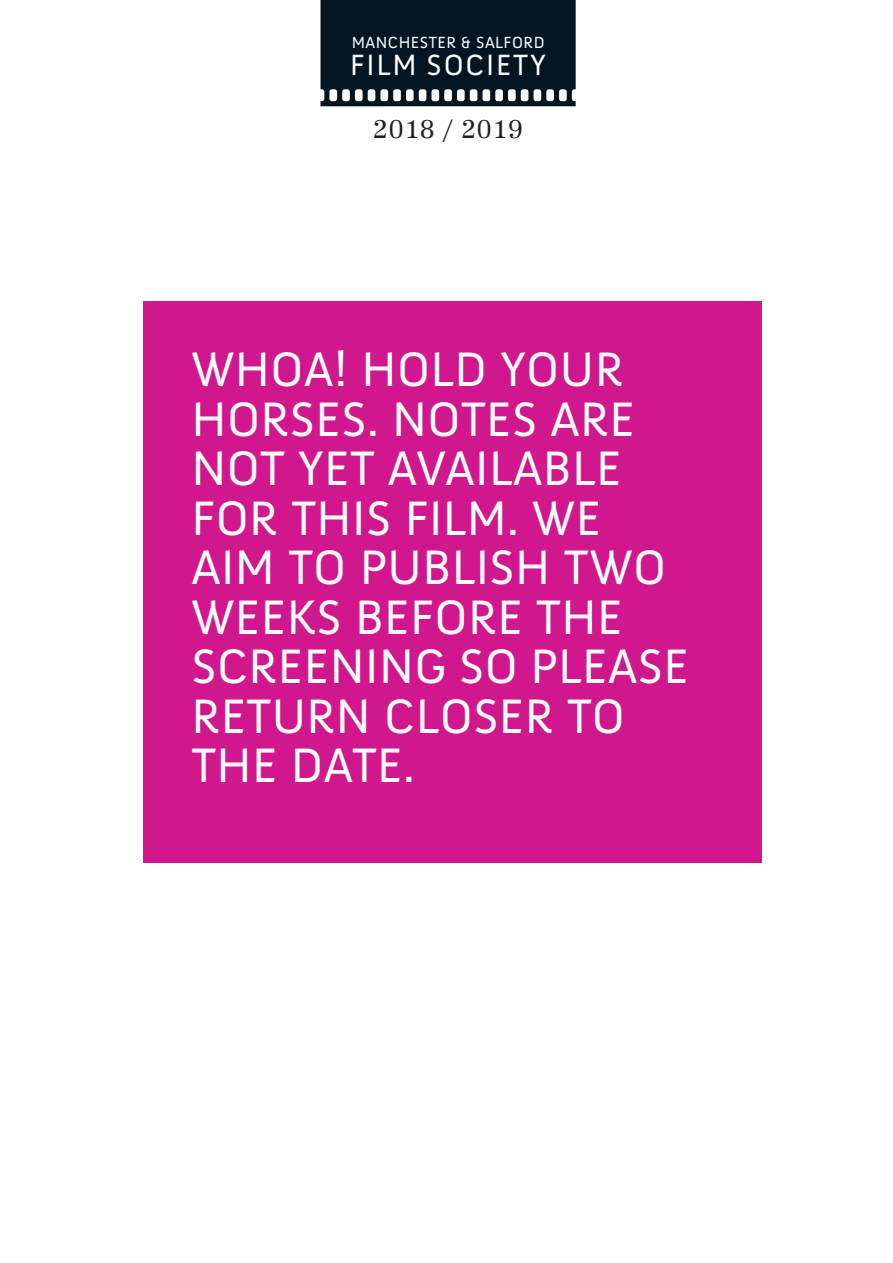
<style>
.page{position:relative;width:893px;height:1263px;background:#fff}
.page>*{position:absolute;margin:0;border:0;box-sizing:border-box;transform-origin:0 0}
.t1{font:49.5px/49.5px "Anivers";letter-spacing:.01em;color:#fff}
.t2{font:30px "Anivers";letter-spacing:.06em;color:#fff}
.t3{font:27px "URW Antiqua";color:#231f20}
.t4{font:16.5px "Anivers";letter-spacing:.03em;color:#fff}
</style>
<div class="page">
<svg style="left:320px;top:0;width:256px;height:106px;background:#112530"></svg>
<div style="left:144px;top:301px;width:618px;height:561px;background:#d1178e"></div>
<p class="t4" style="left:352px;top:33px;width:194px">MANCHESTER &amp; SALFORD</p>
<p class="t2" style="left:350px;top:48px;width:197px">FILM SOCIETY</p>
<p class="t3" style="left:373px;top:114px;width:152px">2018 / 2019</p>
<p class="t1" style="left:191px;top:345px;width:499px">WHOA! HOLD YOUR<br>HORSES. NOTES ARE<br>NOT YET AVAILABLE<br>FOR THIS FILM. WE<br>AIM TO PUBLISH TWO<br>WEEKS BEFORE THE<br>SCREENING SO PLEASE<br>RETURN CLOSER TO<br>THE DATE.</p>
</div>
